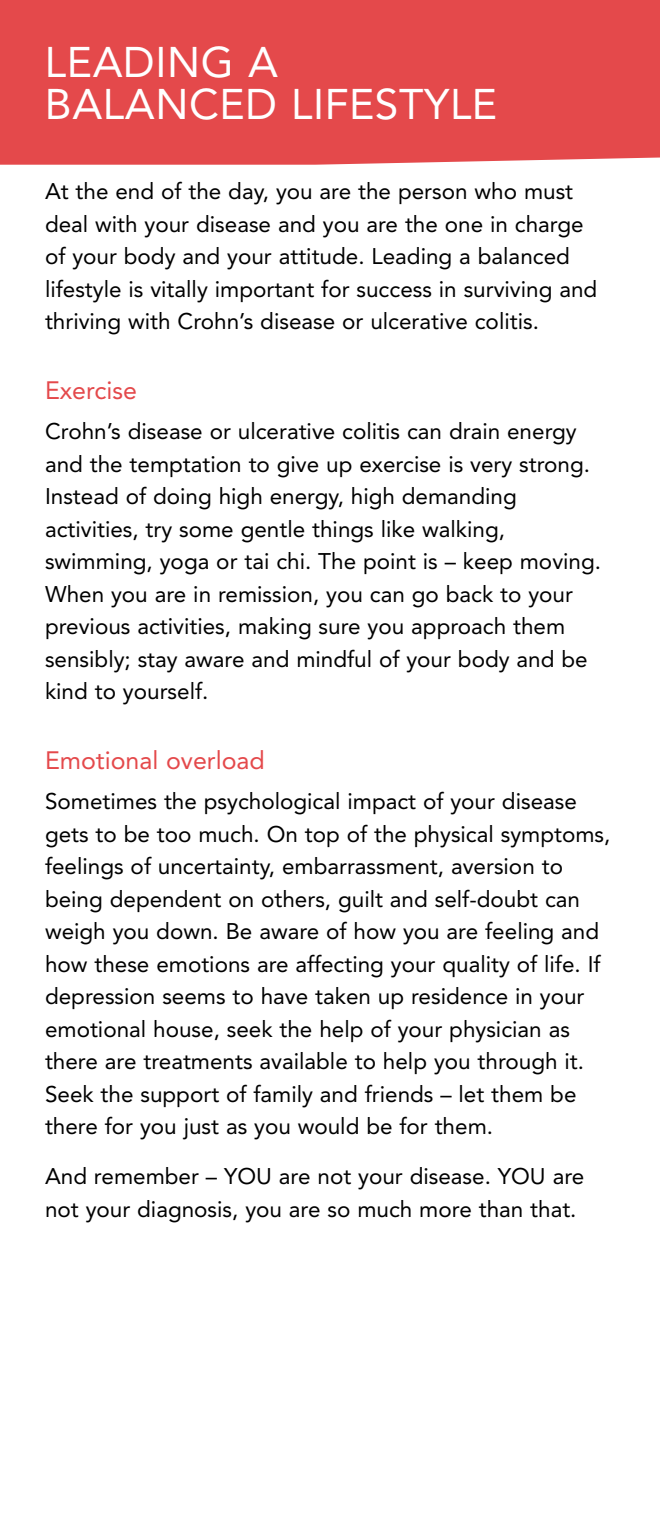
<style>
.page{position:relative;width:660px;height:1530px;background:#fff}
.page>*{position:absolute;margin:0;border:0;box-sizing:border-box;transform-origin:0 0}
.t1{font:42.5px/42.5px "Avenir";letter-spacing:.015em;color:#fff}
.t2{font:25px "Avenir";color:#e4494b}
.t3{font:22.5px/32.5px "Avenir";color:#000}
</style>
<div class="page">
<div style="left:0;top:0;width:660px;height:165px;background:#e4494b"></div>
<h1 class="t1" style="left:45px;top:41px;width:454px">LEADING A<br>BALANCED LIFESTYLE</h1>
<p class="t3" style="left:45px;top:175px;width:554px">At the end of the day, you are the person who must deal with your disease and you are the one in charge of your body and your attitude. Leading a balanced lifestyle is vitally important for success in surviving and thriving with Crohn’s disease or ulcerative colitis.</p>
<p class="t2" style="left:45px;top:376px;width:94px">Exercise</p>
<p class="t3" style="left:45px;top:415px;width:558px">Crohn’s disease or ulcerative colitis can drain energy and the temptation to give up exercise is very strong.<br>Instead of doing high energy, high demanding activities, try some gentle things like walking, swimming, yoga or tai chi. The point is – keep moving.<br>When you are in remission, you can go back to your previous activities, making sure you approach them sensibly; stay aware and mindful of your body and be kind to yourself.</p>
<p class="t2" style="left:45px;top:746px;width:221px">Emotional overload</p>
<p class="t3" style="left:45px;top:785px;width:567px">Sometimes the psychological impact of your disease gets to be too much. On top of the physical symptoms, feelings of uncertainty, embarrassment, aversion to being dependent on others, guilt and self-doubt can weigh you down. Be aware of how you are feeling and how these emotions are affecting your quality of life. If depression seems to have taken up residence in your emotional house, seek the help of your physician as there are treatments available to help you through it.<br>Seek the support of family and friends – let them be there for you just as you would be for them.</p>
<p class="t3" style="left:45px;top:1160px;width:541px">And remember – YOU are not your disease. YOU are not your diagnosis, you are so much more than that.</p>
</div>
